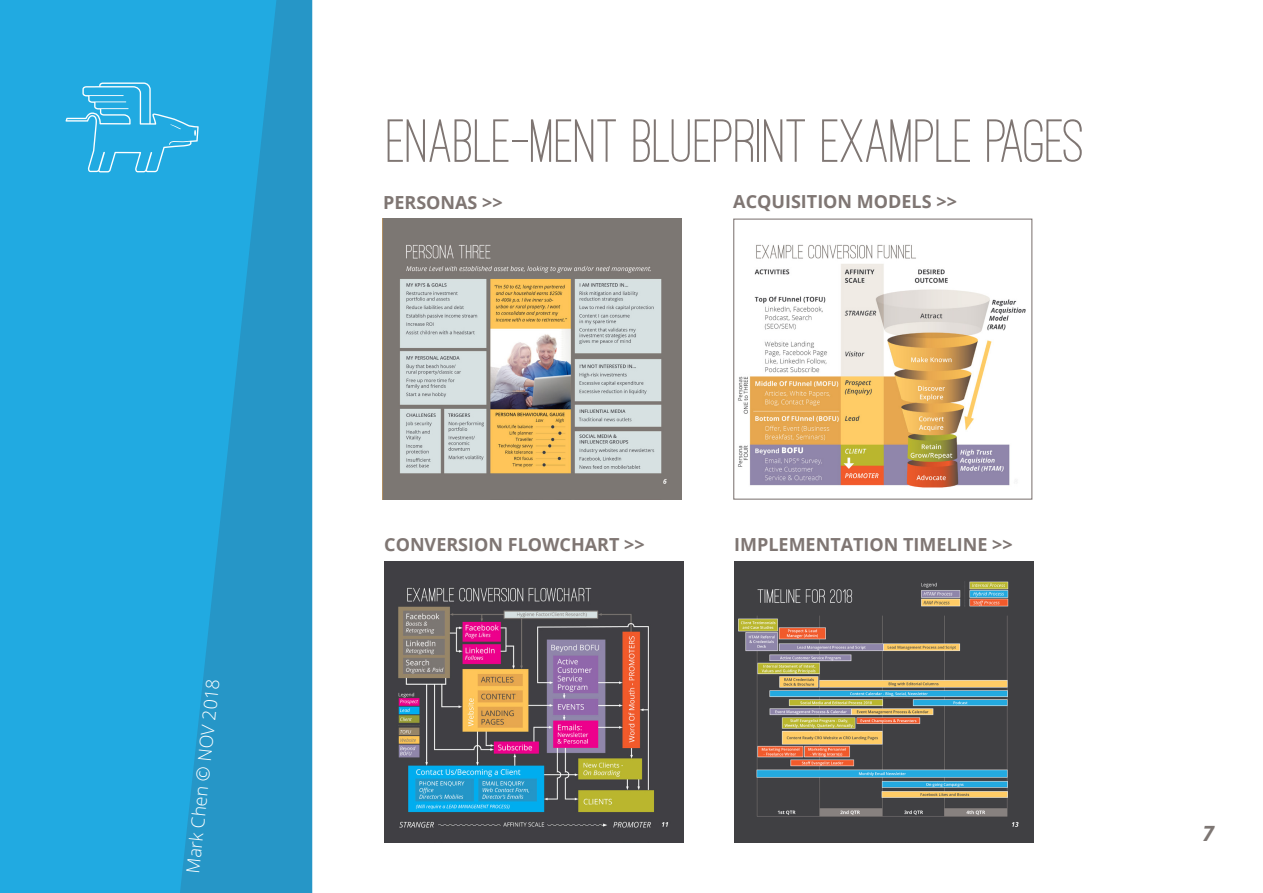
<style>
.page{position:relative;width:1263px;height:893px;background:#fff}
.page>*{position:absolute;margin:0;border:0;box-sizing:border-box;transform-origin:0 0}
.t1{font:500 63px "Ostrich Sans";color:#7f7673}
.t2{font:italic 700 21px "Open Sans";color:#7d7673}
.t3{font:700 18px "Open Sans";color:#7f7673}
.t4{font:300 18px "Open Sans";color:#fff}
</style>
<div class="page">
<div style="left:0;top:0;width:180px;height:893px;background:#21aae1"></div>
<svg style="left:180px;top:0;width:132px;height:893px;background:#249dd0"></svg>
<svg style="left:66px;top:82px;width:133px;height:90px;background:#34b1e3"></svg>
<img style="left:384px;top:562px;width:300px;height:281px">
<img style="left:734px;top:562px;width:299px;height:281px">
<img style="left:383px;top:219px;width:299px;height:281px">
<img style="left:738px;top:244px;width:288px;height:244px">
<div style="left:733px;top:219px;width:299px;height:281px;border:1px solid #7f7673"></div>
<p class="t4" style="left:180px;top:872px;width:197px;rotate:-84deg">Mark Chen © NOV 2018</p>
<p class="t1" style="left:387px;top:111px;width:699px">ENABLE-MENT BLUEPRINT EXAMPLE PAGES</p>
<p class="t3" style="left:383px;top:189px;width:121px">PERSONAS &gt;&gt;</p>
<p class="t3" style="left:733px;top:189px;width:225px">ACQUISITION MODELS &gt;&gt;</p>
<p class="t3" style="left:384px;top:532px;width:262px">CONVERSION FLOWCHART &gt;&gt;</p>
<p class="t3" style="left:734px;top:532px;width:280px">IMPLEMENTATION TIMELINE &gt;&gt;</p>
<p class="t2" style="left:1202px;top:819px;width:13px">7</p>
</div>
